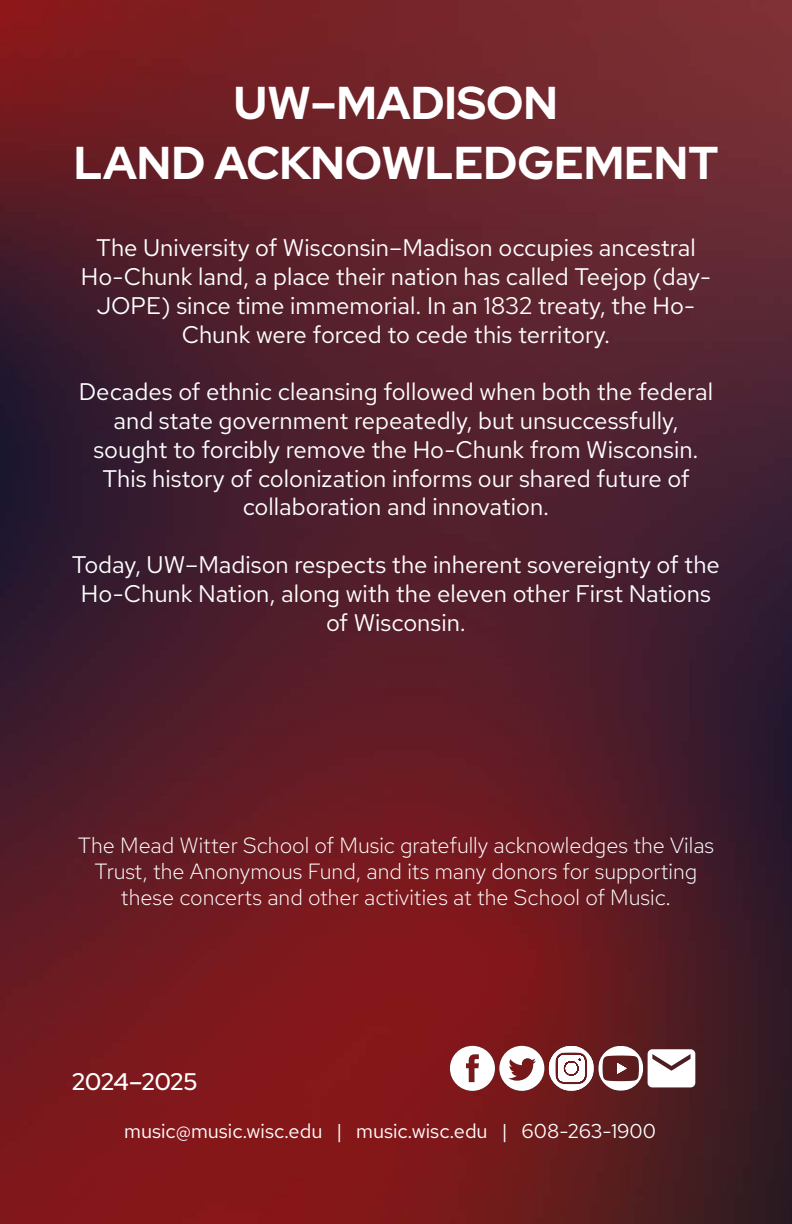
<style>
.page{position:relative;width:792px;height:1224px;background:#fff}
.page>*{position:absolute;margin:0;border:0;box-sizing:border-box;transform-origin:0 0}
.t1{font:700 46px/60px "Red Hat Display";color:#fff;text-align:center}
.t2{font:24px/28.8px "Red Hat Text";color:#fff;text-align:center}
.t3{font:600 24px "Red Hat Display";letter-spacing:-.01em;color:#fff}
.t4{font:300 22px/26.4px "Red Hat Text";color:#fff;text-align:center}
.t5{font:20px "Red Hat Text";color:#fff}
</style>
<div class="page">
<img style="left:0;top:0;width:792px;height:1224px">
<svg style="left:450px;top:1046px;width:245px;height:45px"></svg>
<h1 class="t1" style="left:74px;top:77px;width:646px">UW–MADISON<br>LAND ACKNOWLEDGEMENT</h1>
<p class="t2" style="left:81px;top:236px;width:632px">The University of Wisconsin–Madison occupies ancestral Ho-Chunk land, a place their nation has called Teejop (day-JOPE) since time immemorial. In an 1832 treaty, the Ho-Chunk were forced to cede this territory.</p>
<p class="t2" style="left:79px;top:380px;width:636px">Decades of ethnic cleansing followed when both the federal and state government repeatedly, but unsuccessfully, sought to forcibly remove the Ho-Chunk from Wisconsin.<br>This history of colonization informs our shared future of collaboration and innovation.</p>
<p class="t2" style="left:72px;top:552px;width:649px">Today, UW–Madison respects the inherent sovereignty of the<br>Ho-Chunk Nation, along with the eleven other First Nations of Wisconsin.</p>
<p class="t4" style="left:78px;top:834px;width:638px">The Mead Witter School of Music gratefully acknowledges the Vilas<br>Trust, the Anonymous Fund, and its many donors for supporting these concerts and other activities at the School of Music.</p>
<p class="t3" style="left:72px;top:1073px;width:127px">2024–2025</p>
<p class="t5" style="left:124px;top:1124px;width:533px">music@music.wisc.edu | music.wisc.edu | 608-263-1900</p>
</div>
